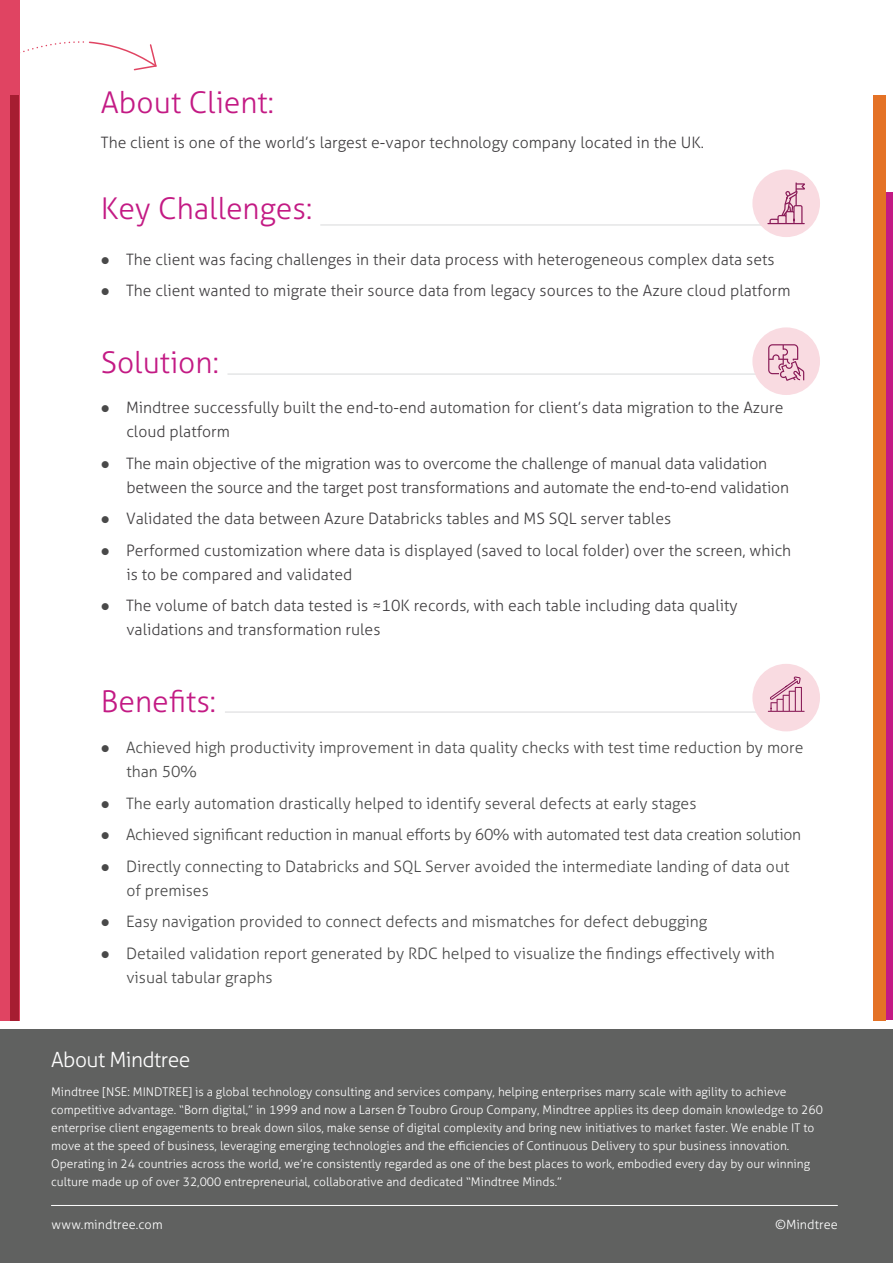
<style>
.page{position:relative;width:893px;height:1263px;background:#fff}
.page>*{position:absolute;margin:0;border:0;box-sizing:border-box;transform-origin:0 0}
.t1{font:300 30px "Aller Typo";color:#c31a84}
.t2{font:300 21px "Aller Typo";letter-spacing:-.025em;color:#fff}
.t3{font:300 15.75px/24px "Aller Typo";color:#413f41}
.t4{font:300 15.75px/24px "Aller Typo";color:#494949}
.t5{font:300 12.75px "Aller Typo";letter-spacing:.005em;color:#fff}
.t6{font:300 12px/18px "Aller Typo";color:#fff}
.s1{color:#494949}
</style>
<div class="page">
<div style="left:0;top:1029px;width:893px;height:234px;background:#606160"></div>
<hr style="left:51px;top:1205px;width:786px;height:1px;background:#fff">
<hr style="left:320px;top:224px;width:447px;height:2px;background:#dcddde">
<hr style="left:227px;top:373px;width:569px;height:2px;background:#dcddde">
<hr style="left:225px;top:711px;width:571px;height:2px;background:#dcddde">
<div style="left:752px;top:170px;width:68px;height:67px;background:#f9dbe1;border-radius:50%"></div>
<svg style="left:767px;top:182px;width:38px;height:42px"></svg>
<div style="left:752px;top:664px;width:68px;height:67px;background:#f9dbe1;border-radius:50%"></div>
<div style="left:0;top:0;width:19px;height:1020px;background:#e04462"></div>
<div style="left:10px;top:95px;width:9px;height:925px;background:#a61d31"></div>
<div style="left:873px;top:192px;width:20px;height:828px;background:#c31a84"></div>
<div style="left:873px;top:95px;width:13px;height:925px;background:#e47226"></div>
<svg style="left:19px;top:41px;width:138px;height:30px"></svg>
<svg style="left:768px;top:676px;width:37px;height:36px"></svg>
<div style="left:752px;top:327px;width:68px;height:68px;background:#f9dbe1;border-radius:50%"></div>
<svg style="left:768px;top:344px;width:36px;height:37px"></svg>
<h1 class="t1" style="left:101px;top:85px;width:175px">About Client:</h1>
<p class="t3" style="left:101px;top:130px;width:605px">The client is one of the world’s largest e-vapor technology company located in the UK.</p>
<h1 class="t1" style="left:101px;top:190px;width:213px">Key Challenges:</h1>
<p class="t3" style="left:101px;top:247px;width:675px"><span class="s1">●</span> The client was facing challenges in their data process with heterogeneous complex data sets</p>
<p class="t3" style="left:101px;top:279px;width:691px"><span class="s1">●</span> The client wanted to migrate their source data from legacy sources to the Azure cloud platform</p>
<h1 class="t1" style="left:101px;top:344px;width:119px">Solution:</h1>
<p class="t3" style="left:126px;top:396px;width:658px;text-indent:-26px"><span class="s1">●</span> Mindtree successfully built the end-to-end automation for client’s data migration to the Azure cloud platform</p>
<p class="t3" style="left:126px;top:451px;width:664px;text-indent:-26px"><span class="s1">●</span> The main objective of the migration was to overcome the challenge of manual data validation between the source and the target post transformations and automate the end-to-end validation</p>
<p class="t3" style="left:101px;top:507px;width:572px"><span class="s1">●</span> Validated the data between Azure Databricks tables and MS SQL server tables</p>
<p class="t3" style="left:126px;top:538px;width:666px;text-indent:-26px"><span class="s1">●</span> Performed customization where data is displayed (saved to local folder) over the screen, which is to be compared and validated</p>
<p class="t3" style="left:126px;top:594px;width:613px;text-indent:-26px"><span class="s1">●</span> The volume of batch data tested is ≈10K records, with each table including data quality validations and transformation rules</p>
<h1 class="t1" style="left:101px;top:683px;width:117px">Benefits:</h1>
<p class="t4" style="left:126px;top:735px;width:678px;text-indent:-26px">● Achieved high productivity improvement in data quality checks with test time reduction by more than 50%</p>
<p class="t4" style="left:101px;top:791px;width:597px">● The early automation drastically helped to identify several defects at early stages</p>
<p class="t4" style="left:101px;top:822px;width:702px">● Achieved significant reduction in manual efforts by 60% with automated test data creation solution</p>
<p class="t4" style="left:126px;top:854px;width:664px;text-indent:-26px">● Directly connecting to Databricks and SQL Server avoided the intermediate landing of data out of premises</p>
<p class="t4" style="left:101px;top:909px;width:608px">● Easy navigation provided to connect defects and mismatches for defect debugging</p>
<p class="t4" style="left:126px;top:941px;width:650px;text-indent:-26px">● Detailed validation report generated by RDC helped to visualize the findings effectively with visual tabular graphs</p>
<h2 class="t2" style="left:51px;top:1047px;width:141px">About Mindtree</h2>
<p class="t6" style="left:51px;top:1082px;width:773px">Mindtree [NSE: MINDTREE] is a global technology consulting and services company, helping enterprises marry scale with agility to achieve competitive advantage. “Born digital,” in 1999 and now a Larsen &amp; Toubro Group Company, Mindtree applies its deep domain knowledge to 260 enterprise client engagements to break down silos, make sense of digital complexity and bring new initiatives to market faster. We enable IT to move at the speed of business, leveraging emerging technologies and the efficiencies of Continuous Delivery to spur business innovation.<br>Operating in 24 countries across the world, we’re consistently regarded as one of the best places to work, embodied every day by our winning culture made up of over 32,000 entrepreneurial, collaborative and dedicated “Mindtree Minds.”</p>
<p class="t5" style="left:51px;top:1217px;width:113px">www.mindtree.com</p>
<p class="t5" style="left:775px;top:1217px;width:64px">©Mindtree</p>
</div>
